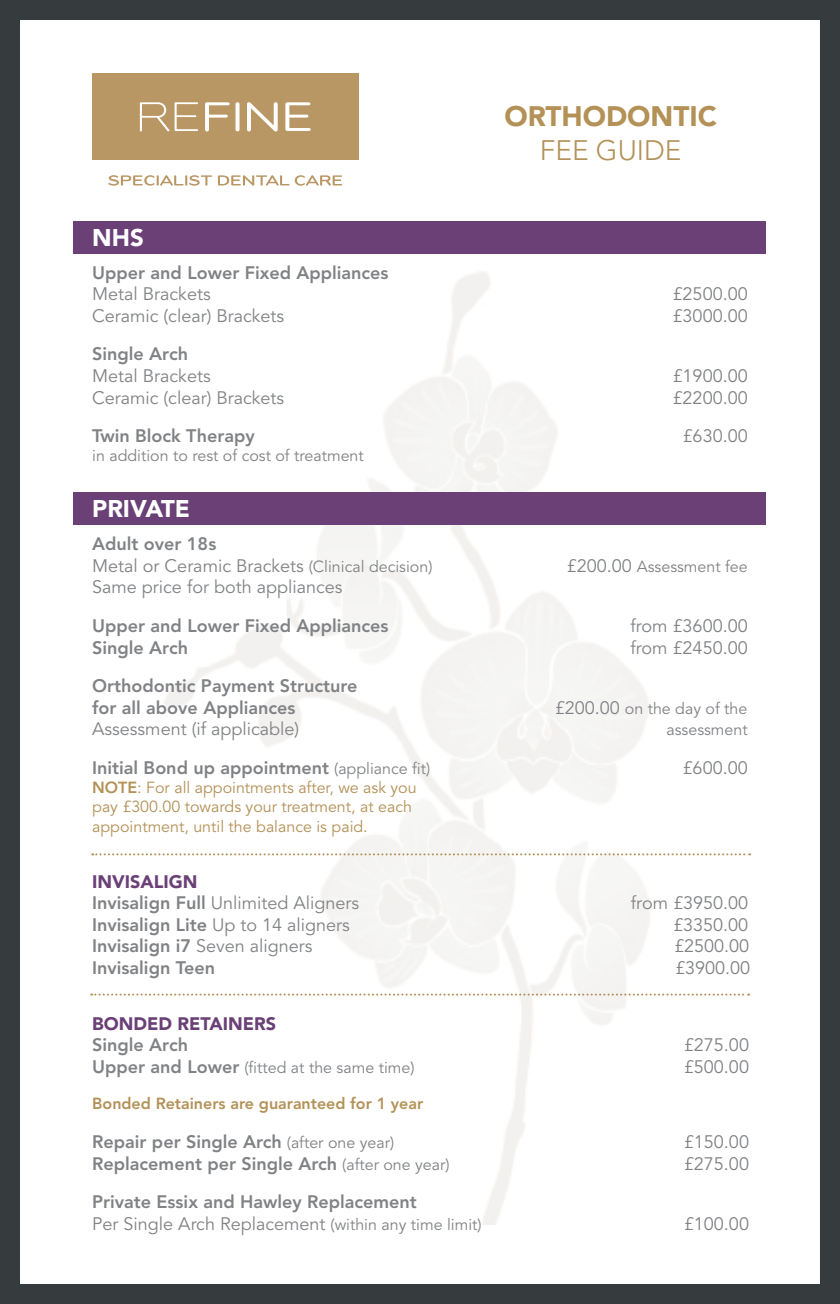
<style>
.page{position:relative;width:840px;height:1304px;background:#fff}
.page>*{position:absolute;margin:0;border:0;box-sizing:border-box;transform-origin:0 0}
.t1{font:900 28px "Avenir LT Std";color:#b39157}
.t2{font:300 28px "Avenir LT Std";color:#b39157}
.t3{font:900 24px "Avenir LT Std";color:#fff}
.t4{font:18px/21.6px "Avenir LT Std";color:#808285}
.t5{font:800 18px/21.6px "Avenir LT Std";color:#808285}
.t6{font:900 18px "Avenir LT Std";color:#6a4077}
.t7{font:16px "Avenir LT Std";color:#808285}
.t8{font:16px/19.2px "Avenir LT Std";color:#b39157}
.t9{font:800 16px "Avenir LT Std";color:#b39157}
.s1{font-weight:800}
.s2{font-size:16px}
.s3{font-size:18px}
.s4{font-weight:400;font-size:16px}
.s5{font-weight:900;color:#6a4077}
.s6{font-weight:400}
.s7{font-weight:800;font-size:18px}
</style>
<div class="page">
<div style="left:0;top:0;width:839px;height:1304px;border:20px solid #363b3d"></div>
<div style="left:92px;top:74px;width:266px;height:86px;background:#b99764"></div>
<svg style="left:108px;top:175px;width:104px;height:11px"></svg>
<svg style="left:218px;top:175px;width:124px;height:11px"></svg>
<svg style="left:140px;top:102px;width:58px;height:29px"></svg>
<svg style="left:205px;top:102px;width:24px;height:29px"></svg>
<svg style="left:235px;top:102px;width:4px;height:29px"></svg>
<svg style="left:247px;top:102px;width:30px;height:29px"></svg>
<svg style="left:285px;top:102px;width:25px;height:29px"></svg>
<svg style="left:92px;top:853px;width:657px;height:2px"></svg>
<svg style="left:91px;top:994px;width:657px;height:2px"></svg>
<div style="left:74px;top:221px;width:691px;height:33px;background:#6a4077"></div>
<div style="left:74px;top:492px;width:691px;height:33px;background:#6a4077"></div>
<h2 class="t3" style="left:92px;top:223px;width:53px">NHS</h2>
<h1 class="t1" style="left:504px;top:100px;width:214px">ORTHODONTIC</h1>
<h1 class="t2" style="left:539px;top:134px;width:143px">FEE GUIDE</h1>
<p class="t5" style="left:92px;top:262px;width:298px">Upper and Lower Fixed Appliances</p>
<p class="t4" style="left:92px;top:284px;width:120px">Metal Brackets</p>
<p class="t4" style="left:672px;top:284px;width:77px">£2500.00</p>
<p class="t4" style="left:92px;top:305px;width:193px">Ceramic (clear) Brackets</p>
<p class="t4" style="left:672px;top:305px;width:77px">£3000.00</p>
<p class="t5" style="left:92px;top:343px;width:97px">Single Arch</p>
<p class="t4" style="left:92px;top:366px;width:120px">Metal Brackets</p>
<p class="t4" style="left:672px;top:366px;width:77px">£1900.00</p>
<p class="t4" style="left:92px;top:387px;width:193px">Ceramic (clear) Brackets</p>
<p class="t4" style="left:672px;top:387px;width:77px">£2200.00</p>
<p class="t5" style="left:92px;top:425px;width:164px">Twin Block Therapy</p>
<p class="t4" style="left:682px;top:426px;width:67px">£630.00</p>
<p class="t7" style="left:92px;top:447px;width:273px">in addition to rest of cost of treatment</p>
<h2 class="t3" style="left:92px;top:494px;width:99px">PRIVATE</h2>
<p class="t4" style="left:92px;top:534px;width:341px"><span class="s1">Adult over 18s<br></span>Metal or Ceramic Brackets <span class="s2">(Clinical decision)</span></p>
<p class="t7" style="left:566px;top:557px;width:182px"><span class="s3">£200.00</span> Assessment fee</p>
<p class="t4" style="left:92px;top:577px;width:252px">Same price for both appliances</p>
<p class="t5" style="left:92px;top:615px;width:298px">Upper and Lower Fixed Appliances</p>
<p class="t4" style="left:630px;top:616px;width:119px">from £3600.00</p>
<p class="t5" style="left:92px;top:637px;width:97px">Single Arch</p>
<p class="t4" style="left:630px;top:637px;width:119px">from £2450.00</p>
<p class="t5" style="left:92px;top:675px;width:266px">Orthodontic Payment Structure for all above Appliances</p>
<p class="t7" style="left:554px;top:699px;width:194px"><span class="s3">£200.00</span> on the day of the</p>
<p class="t4" style="left:92px;top:719px;width:208px">Assessment (if applicable)</p>
<p class="t7" style="left:666px;top:721px;width:83px">assessment</p>
<p class="t5" style="left:92px;top:757px;width:339px">Initial Bond up appointment <span class="s4">(appliance fit)</span></p>
<p class="t4" style="left:682px;top:758px;width:67px">£600.00</p>
<p class="t8" style="left:92px;top:779px;width:326px"><span class="s1">NOTE</span>: For all appointments after, we ask you pay £300.00 towards your treatment, at each appointment, until the balance is paid.</p>
<p class="t4" style="left:92px;top:871px;width:268px"><span class="s5">INVISALIGN<br></span><span class="s1">Invisalign Full</span> Unlimited Aligners</p>
<p class="t4" style="left:630px;top:893px;width:119px">from £3950.00</p>
<p class="t5" style="left:92px;top:914px;width:259px">Invisalign Lite <span class="s6">Up to 14 aligners</span></p>
<p class="t4" style="left:672px;top:914px;width:77px">£3350.00</p>
<p class="t4" style="left:92px;top:936px;width:222px"><span class="s1">Invisalign i7</span> Seven aligners</p>
<p class="t4" style="left:673px;top:936px;width:77px">£2500.00</p>
<p class="t5" style="left:92px;top:957px;width:124px">Invisalign Teen</p>
<p class="t4" style="left:674px;top:957px;width:77px">£3900.00</p>
<p class="t6" style="left:92px;top:1013px;width:185px">BONDED RETAINERS</p>
<p class="t5" style="left:92px;top:1034px;width:97px">Single Arch</p>
<p class="t4" style="left:683px;top:1035px;width:67px">£275.00</p>
<p class="t7" style="left:92px;top:1058px;width:324px"><span class="s7">Upper and Lower</span> (fitted at the same time)</p>
<p class="t4" style="left:683px;top:1057px;width:67px">£500.00</p>
<p class="t9" style="left:92px;top:1094px;width:332px">Bonded Retainers are guaranteed for 1 year</p>
<p class="t5" style="left:92px;top:1131px;width:303px">Repair per Single Arch <span class="s4">(after one year)</span></p>
<p class="t4" style="left:683px;top:1131px;width:67px">£150.00</p>
<p class="t5" style="left:92px;top:1152px;width:359px">Replacement per Single Arch <span class="s4">(after one year)</span></p>
<p class="t4" style="left:683px;top:1153px;width:67px">£275.00</p>
<p class="t5" style="left:92px;top:1191px;width:391px">Private Essix and Hawley Replacement<br><span class="s6">Per Single Arch Replacement</span> <span class="s4">(within any time limit)</span></p>
<p class="t4" style="left:683px;top:1213px;width:67px">£100.00</p>
</div>
